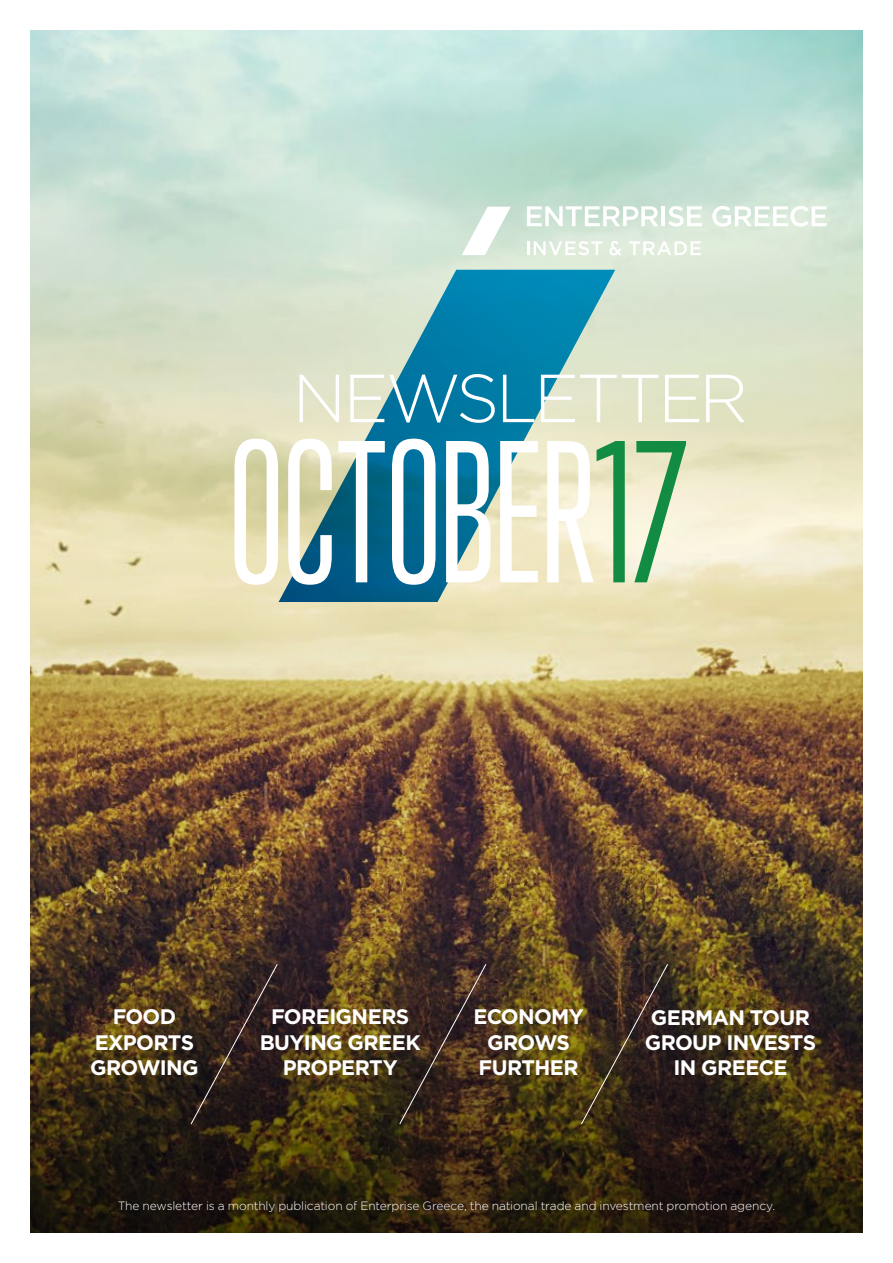
<style>
.page{position:relative;width:893px;height:1263px;background:#fff}
.page>*{position:absolute;margin:0;border:0;box-sizing:border-box;transform-origin:0 0}
.t1{font:184.5px "Trump Gothic Pro";letter-spacing:-.015em;color:#fff}
.t2{font:300 67.8px "Gotham Pro";letter-spacing:-.05em;color:#fff}
.t3{font:700 21px/25.2px "Gotham Pro";letter-spacing:-.03em;color:#fff;text-align:center}
.t4{font:300 12px "Gotham Pro";letter-spacing:-.01em;color:#fff}
.s1{color:#138c43}
</style>
<div class="page">
<img style="left:30px;top:30px;width:833px;height:1203px">
<svg style="left:191px;top:964px;width:87px;height:160px;background:#33241e"></svg>
<svg style="left:399px;top:964px;width:87px;height:160px;background:#402c21"></svg>
<svg style="left:581px;top:964px;width:87px;height:160px;background:#3a2b1e"></svg>
<svg style="left:527px;top:206px;width:131px;height:20px"></svg>
<hr style="left:661px;top:206px;width:4px;height:20px;background:#fff">
<svg style="left:668px;top:206px;width:34px;height:21px"></svg>
<svg style="left:712px;top:206px;width:114px;height:21px"></svg>
<svg style="left:527px;top:241px;width:75px;height:14px"></svg>
<svg style="left:609px;top:241px;width:13px;height:14px"></svg>
<svg style="left:629px;top:241px;width:72px;height:14px"></svg>
<svg style="left:462px;top:207px;width:49px;height:48px"></svg>
<h2 class="t2" style="left:292px;top:361px;width:457px">NEWSLETTER</h2>
<h1 class="t1" style="left:228px;top:408px;width:460px">OCTOBER<span class="s1">17</span></h1>
<h3 class="t3" style="left:90px;top:1004px;width:110px">FOOD<br>EXPORTS<br>GROWING</h3>
<h3 class="t3" style="left:260px;top:1004px;width:163px">FOREIGNERS<br>BUYING GREEK<br>PROPERTY</h3>
<h3 class="t3" style="left:473px;top:1004px;width:112px">ECONOMY<br>GROWS<br>FURTHER</h3>
<h3 class="t3" style="left:645px;top:1004px;width:173px">GERMAN TOUR<br>GROUP INVESTS<br>IN GREECE</h3>
<p class="t4" style="left:118px;top:1199px;width:659px">The newsletter is a monthly publication of Enterprise Greece, the national trade and investment promotion agency.</p>
</div>
